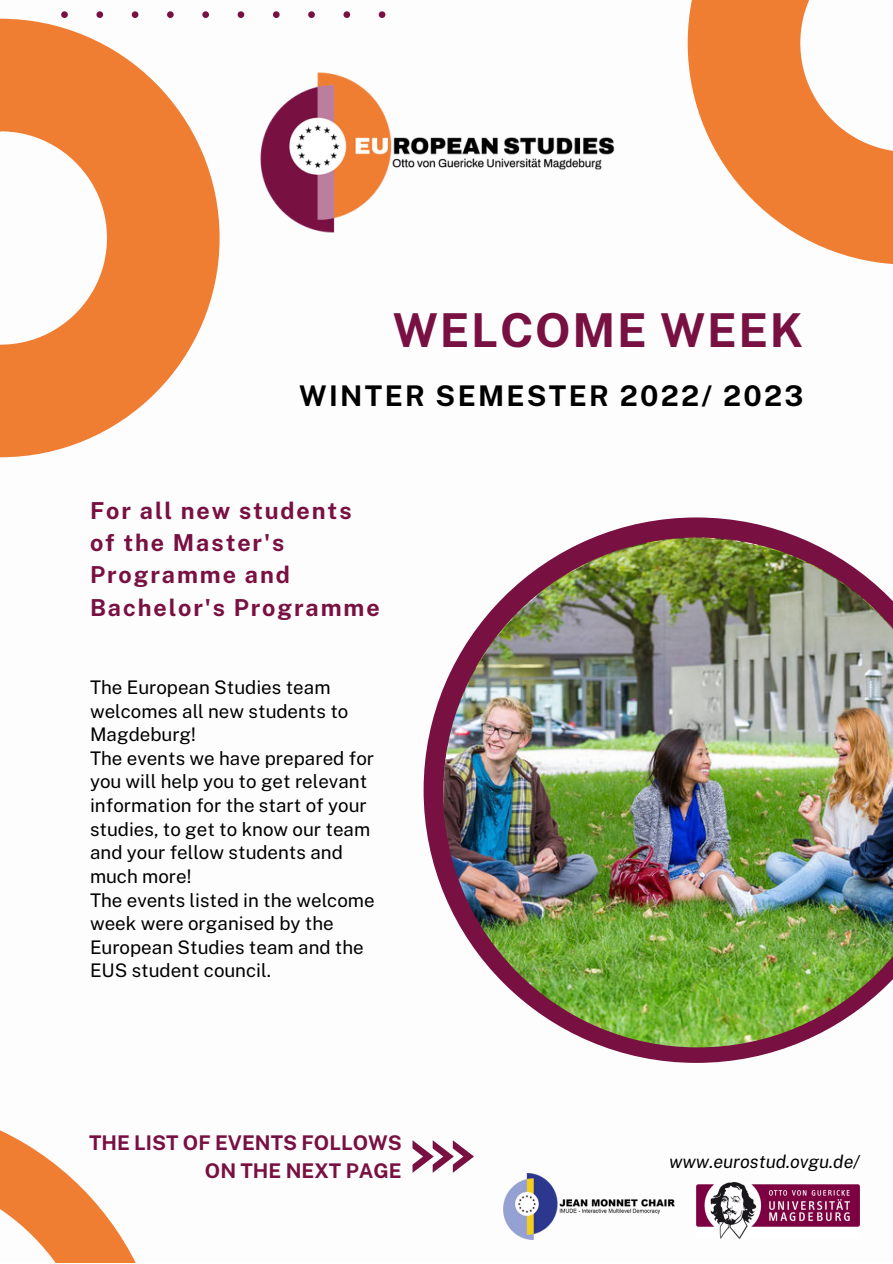
<style>
.page{position:relative;width:893px;height:1264px;background:#fff}
.page>*{position:absolute;margin:0;border:0;box-sizing:border-box;transform-origin:0 0}
.t1{font:700 46.65px "Public Sans";letter-spacing:.035em;color:#781142}
.t2{font:700 28.5px "Public Sans";letter-spacing:.08em;color:#000}
.t3{font:700 23.4px/32.4px "Public Sans";letter-spacing:.08em;color:#781142}
.t4{font:700 20.25px/28px "Public Sans";color:#781142;text-align:right}
.t5{font:18.75px/23.5px "Public Sans";color:#000}
.t6{font:italic 18px "Public Sans";color:#000}
</style>
<div class="page">
<svg style="left:687px;top:0;width:205px;height:264px"></svg>
<svg style="left:0;top:19px;width:219px;height:438px"></svg>
<svg style="left:0;top:1130px;width:136px;height:132px"></svg>
<svg style="left:423px;top:517px;width:375px;height:545px"></svg>
<svg style="left:412px;top:1140px;width:62px;height:32px"></svg>
<svg style="left:61px;top:11px;width:324px;height:7px"></svg>
<img style="left:260px;top:72px;width:355px;height:161px">
<img style="left:696px;top:1182px;width:163px;height:56px">
<img style="left:503px;top:1173px;width:172px;height:66px">
<img style="left:443px;top:538px;width:449px;height:509px">
<h1 class="t1" style="left:393px;top:303px;width:412px">WELCOME WEEK</h1>
<h2 class="t2" style="left:299px;top:379px;width:505px">WINTER SEMESTER 2022/ 2023</h2>
<p class="t3" style="left:90px;top:494px;width:291px">For all new students of the Master's<br>Programme and<br>Bachelor's Programme</p>
<p class="t5" style="left:90px;top:675px;width:286px">The European Studies team welcomes all new students to<br>Magdeburg!<br>The events we have prepared for you will help you to get relevant information for the start of your studies, to get to know our team and your fellow students and much more!<br>The events listed in the welcome week were organised by the<br>European Studies team and the<br>EUS student council.</p>
<p class="t4" style="left:89px;top:1128px;width:314px">THE LIST OF EVENTS FOLLOWS<br>ON THE NEXT PAGE</p>
<p class="t6" style="left:669px;top:1151px;width:192px">www.eurostud.ovgu.de/</p>
</div>
